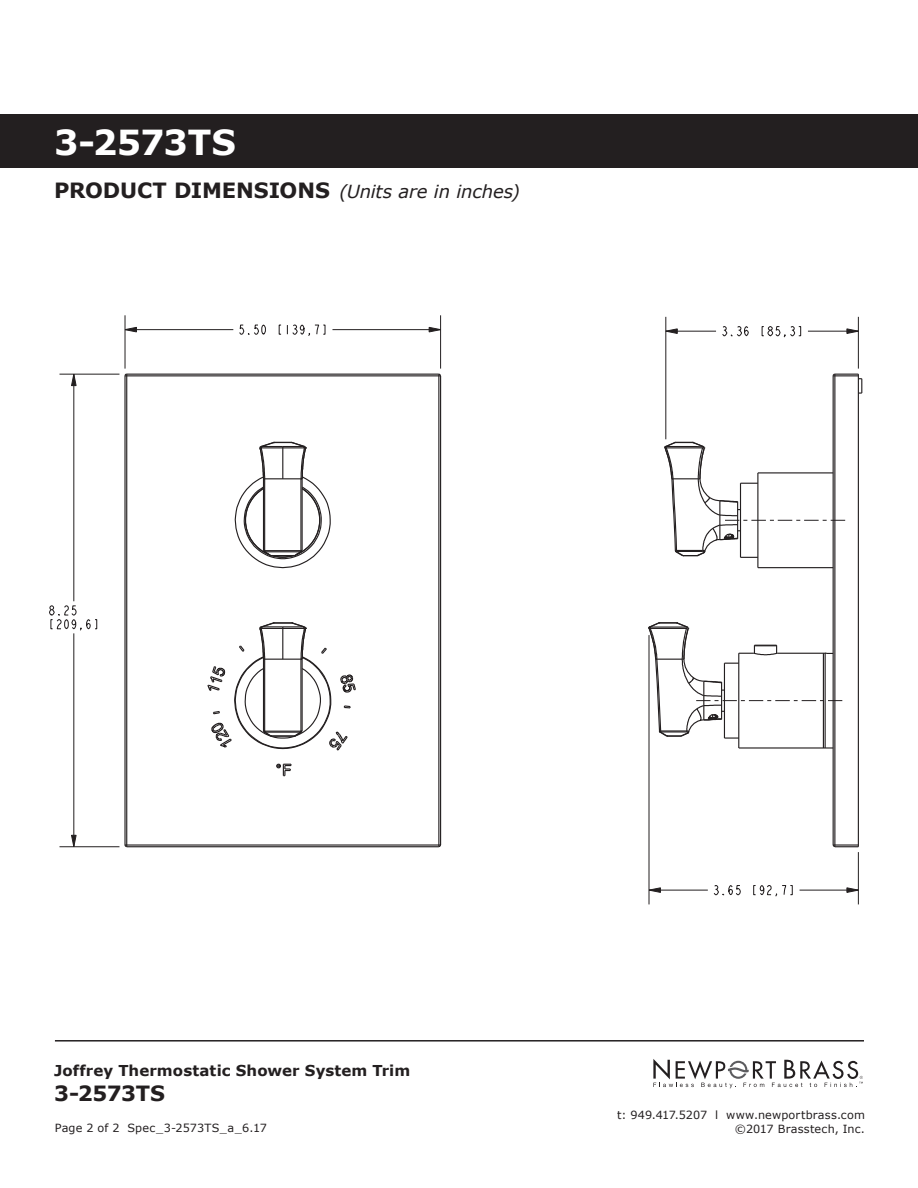
<style>
.page{position:relative;width:918px;height:1188px;background:#fff}
.page>*{position:absolute;margin:0;border:0;box-sizing:border-box;transform-origin:0 0}
.t1{font:700 34.5px "Verdana";letter-spacing:-.015em;color:#fff}
.t2{font:700 21px "Verdana";letter-spacing:-.01em;color:#231f20}
.t3{font:italic 18px "Verdana";letter-spacing:-.01em;color:#231f20}
.t4{font:700 15px "Verdana";letter-spacing:.005em;color:#231f20}
.t5{font:11.25px/13.5px "Verdana";letter-spacing:.015em;color:#231f20;text-align:right}
.s1{font-weight:700;font-style:normal;font-size:21px}
</style>
<div class="page">
<svg style="left:653px;top:1059px;width:210px;height:29px"></svg>
<hr style="left:55px;top:1040px;width:809px;height:2px;background:#231f20">
<div style="left:0;top:114px;width:918px;height:54px;background:#231f20"></div>
<svg style="left:239px;top:324px;width:27px;height:11px"></svg>
<svg style="left:279px;top:324px;width:47px;height:12px"></svg>
<svg style="left:429px;top:327px;width:11px;height:6px"></svg>
<svg style="left:124px;top:327px;width:13px;height:6px"></svg>
<svg style="left:49px;top:605px;width:48px;height:26px"></svg>
<svg style="left:71px;top:373px;width:6px;height:13px"></svg>
<svg style="left:71px;top:835px;width:6px;height:11px"></svg>
<svg style="left:713px;top:885px;width:28px;height:11px"></svg>
<svg style="left:753px;top:885px;width:40px;height:12px"></svg>
<svg style="left:846px;top:887px;width:12px;height:6px"></svg>
<svg style="left:648px;top:887px;width:13px;height:6px"></svg>
<svg style="left:722px;top:326px;width:27px;height:11px"></svg>
<svg style="left:762px;top:326px;width:39px;height:12px"></svg>
<svg style="left:846px;top:328px;width:12px;height:6px"></svg>
<svg style="left:665px;top:328px;width:13px;height:6px"></svg>
<hr style="left:126px;top:374px;width:1px;height:473px;background:#231f20">
<hr style="left:125px;top:844px;width:316px;height:2px;background:#231f20">
<hr style="left:438px;top:374px;width:1px;height:473px;background:#231f20">
<hr style="left:125px;top:375px;width:316px;height:1px;background:#231f20">
<hr style="left:823px;top:653px;width:1px;height:95px;background:#231f20">
<hr style="left:834px;top:374px;width:1px;height:473px;background:#231f20">
<hr style="left:74px;top:374px;width:1px;height:227px;background:#231f20">
<hr style="left:74px;top:633px;width:1px;height:214px;background:#231f20">
<hr style="left:125px;top:315px;width:1px;height:54px;background:#231f20">
<hr style="left:59px;top:846px;width:60px;height:1px;background:#231f20">
<hr style="left:440px;top:315px;width:1px;height:54px;background:#231f20">
<hr style="left:59px;top:374px;width:60px;height:1px;background:#231f20">
<hr style="left:332px;top:329px;width:109px;height:1px;background:#231f20">
<hr style="left:125px;top:329px;width:108px;height:1px;background:#231f20">
<hr style="left:649px;top:635px;width:1px;height:269px;background:#231f20">
<hr style="left:666px;top:317px;width:1px;height:122px;background:#231f20">
<hr style="left:800px;top:890px;width:58px;height:1px;background:#231f20">
<hr style="left:649px;top:890px;width:59px;height:1px;background:#231f20">
<hr style="left:858px;top:852px;width:1px;height:52px;background:#231f20">
<hr style="left:858px;top:317px;width:1px;height:52px;background:#231f20">
<hr style="left:808px;top:331px;width:50px;height:1px;background:#231f20">
<hr style="left:666px;top:331px;width:50px;height:1px;background:#231f20">
<hr style="left:124px;top:376px;width:2px;height:469px;background:#231f20">
<hr style="left:127px;top:846px;width:312px;height:1px;background:#231f20">
<hr style="left:440px;top:376px;width:1px;height:469px;background:#231f20">
<hr style="left:127px;top:374px;width:312px;height:1px;background:#231f20">
<hr style="left:738px;top:653px;width:1px;height:95px;background:#231f20">
<hr style="left:757px;top:473px;width:1px;height:95px;background:#231f20">
<hr style="left:825px;top:653px;width:1px;height:95px;background:#231f20">
<hr style="left:833px;top:376px;width:1px;height:469px;background:#231f20">
<hr style="left:858px;top:374px;width:1px;height:473px;background:#231f20">
<hr style="left:739px;top:747px;width:94px;height:2px;background:#231f20">
<hr style="left:758px;top:567px;width:75px;height:1px;background:#231f20">
<svg style="left:124px;top:844px;width:4px;height:4px"></svg>
<svg style="left:276px;top:764px;width:16px;height:12px"></svg>
<svg style="left:124px;top:373px;width:4px;height:4px"></svg>
<svg style="left:832px;top:844px;width:26px;height:4px"></svg>
<svg style="left:832px;top:373px;width:30px;height:21px"></svg>
<svg style="left:234px;top:441px;width:97px;height:128px"></svg>
<svg style="left:207px;top:622px;width:149px;height:129px"></svg>
<svg style="left:664px;top:441px;width:181px;height:117px"></svg>
<svg style="left:648px;top:621px;width:194px;height:118px"></svg>
<h1 class="t1" style="left:54px;top:121px;width:183px">3-2573TS</h1>
<h3 class="t3" style="left:54px;top:180px;width:467px"><span class="s1">PRODUCT DIMENSIONS</span> (Units are in inches)</h3>
<h3 class="t4" style="left:54px;top:1061px;width:358px">Joffrey Thermostatic Shower System Trim</h3>
<h2 class="t2" style="left:54px;top:1080px;width:113px">3-2573TS</h2>
<p class="t5" style="left:55px;top:1121px;width:214px">Page 2 of 2 Spec_3-2573TS_a_6.17</p>
<p class="t5" style="left:617px;top:1108px;width:249px">t: 949.417.5207 l www.newportbrass.com ©2017 Brasstech, Inc.</p>
</div>
